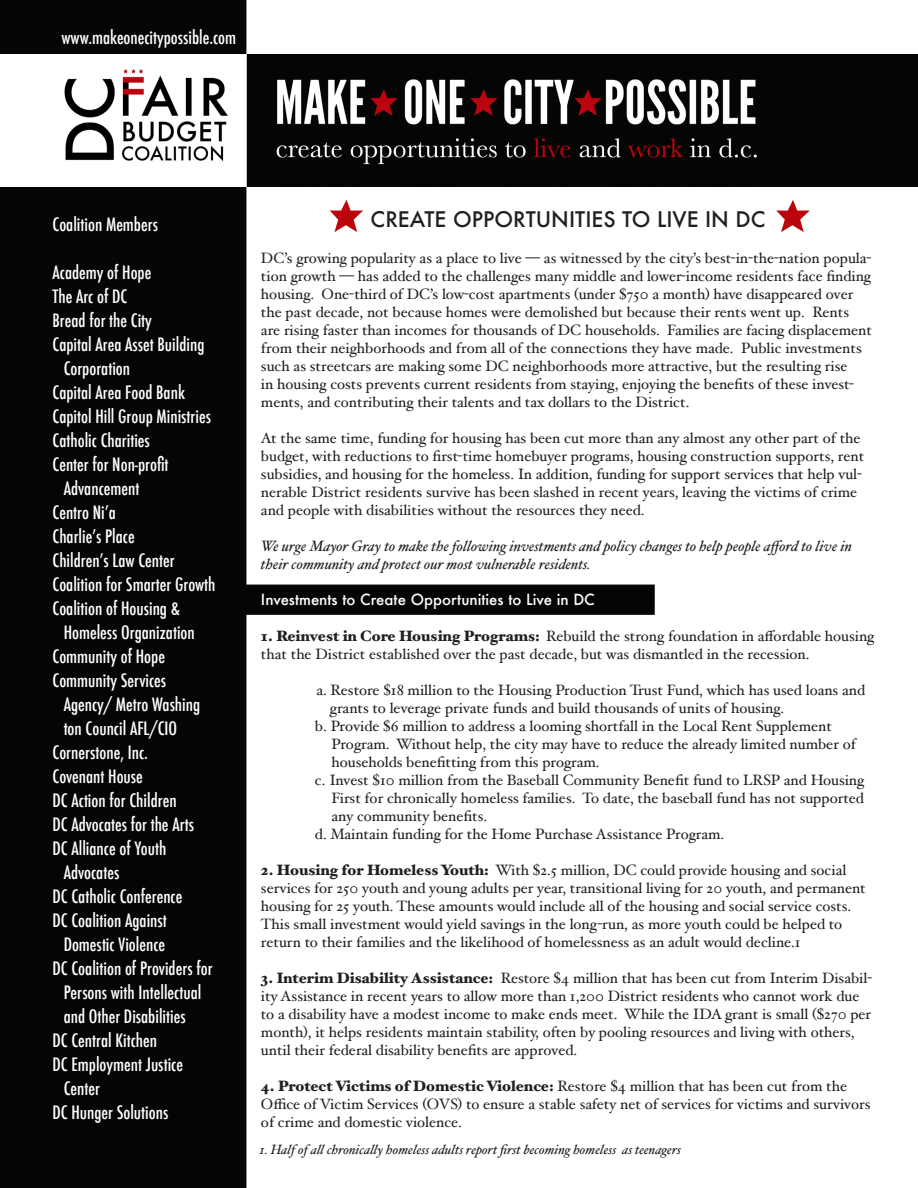
<style>
.page{position:relative;width:918px;height:1188px;background:#fff}
.page>*{position:absolute;margin:0;border:0;box-sizing:border-box;transform-origin:0 0}
.t1{font:500 21px "Futura";color:#231f20}
.t2{font:500 condensed 18px "Futura";color:#fff}
.t3{font:15px/18px "Hoefler Text";color:#231f20}
.t4{font:italic 15px/18px "Hoefler Text";color:#231f20}
.t5{font:500 15px "Futura";color:#fff}
.t6{font:italic 13.5px "Hoefler Text";color:#231f20}
.s1{font-weight:900}
</style>
<div class="page">
<div style="left:0;top:0;width:246px;height:1188px;background:#050505"></div>
<div style="left:241px;top:585px;width:414px;height:30px;background:#050505;border:2px solid #050505"></div>
<svg style="left:330px;top:200px;width:33px;height:32px"></svg>
<svg style="left:776px;top:200px;width:34px;height:32px"></svg>
<div style="left:243px;top:55px;width:675px;height:132px;background:#050505"></div>
<div style="left:0;top:55px;width:246px;height:132px;background:#fff"></div>
<img style="left:64px;top:55px;width:693px;height:132px">
<p class="t2" style="left:62px;top:26px;width:176px">www.makeonecitypossible.com</p>
<p class="t2" style="left:52px;top:213px;width:107px">Coalition Members</p>
<p class="t2" style="left:52px;top:261px;width:100px">Academy of Hope</p>
<p class="t2" style="left:52px;top:285px;width:76px">The Arc of DC</p>
<p class="t2" style="left:52px;top:309px;width:101px">Bread for the City</p>
<p class="t2" style="left:52px;top:333px;width:154px">Capital Area Asset Building</p>
<p class="t2" style="left:64px;top:357px;width:68px">Corporation</p>
<p class="t2" style="left:52px;top:381px;width:134px">Capital Area Food Bank</p>
<p class="t2" style="left:52px;top:405px;width:160px">Capitol Hill Group Ministries</p>
<p class="t2" style="left:52px;top:429px;width:99px">Catholic Charities</p>
<p class="t2" style="left:52px;top:453px;width:118px">Center for Non-profit</p>
<p class="t2" style="left:64px;top:477px;width:77px">Advancement</p>
<p class="t2" style="left:52px;top:501px;width:65px">Centro Ni’a</p>
<p class="t2" style="left:52px;top:525px;width:84px">Charlie’s Place</p>
<p class="t2" style="left:52px;top:549px;width:124px">Children’s Law Center</p>
<p class="t2" style="left:52px;top:573px;width:165px">Coalition for Smarter Growth</p>
<p class="t2" style="left:52px;top:597px;width:129px">Coalition of Housing &amp;</p>
<p class="t2" style="left:64px;top:621px;width:133px">Homeless Organization</p>
<p class="t2" style="left:52px;top:645px;width:114px">Community of Hope</p>
<p class="t2" style="left:52px;top:669px;width:115px">Community Services</p>
<p class="t2" style="left:64px;top:693px;width:138px">Agency/ Metro Washing</p>
<p class="t2" style="left:64px;top:717px;width:115px">ton Council AFL/CIO</p>
<p class="t2" style="left:52px;top:741px;width:97px">Cornerstone, Inc.</p>
<p class="t2" style="left:52px;top:765px;width:92px">Covenant House</p>
<p class="t2" style="left:52px;top:789px;width:126px">DC Action for Children</p>
<p class="t2" style="left:52px;top:813px;width:143px">DC Advocates for the Arts</p>
<p class="t2" style="left:52px;top:837px;width:115px">DC Alliance of Youth</p>
<p class="t2" style="left:64px;top:861px;width:57px">Advocates</p>
<p class="t2" style="left:52px;top:885px;width:131px">DC Catholic Conference</p>
<p class="t2" style="left:52px;top:909px;width:116px">DC Coalition Against</p>
<p class="t2" style="left:64px;top:933px;width:103px">Domestic Violence</p>
<p class="t2" style="left:52px;top:957px;width:162px">DC Coalition of Providers for</p>
<p class="t2" style="left:64px;top:981px;width:139px">Persons with Intellectual</p>
<p class="t2" style="left:64px;top:1005px;width:124px">and Other Disabilities</p>
<p class="t2" style="left:52px;top:1029px;width:106px">DC Central Kitchen</p>
<p class="t2" style="left:52px;top:1053px;width:132px">DC Employment Justice</p>
<p class="t2" style="left:64px;top:1077px;width:38px">Center</p>
<p class="t2" style="left:52px;top:1101px;width:117px">DC Hunger Solutions</p>
<p class="t1" style="left:371px;top:205px;width:396px">CREATE OPPORTUNITIES TO LIVE IN DC</p>
<p class="t3" style="left:261px;top:249px;width:612px">DC’s growing popularity as a place to live — as witnessed by the city’s best-in-the-nation popula&shy;tion growth — has added to the challenges many middle and lower-income residents face finding housing. One-third of DC’s low-cost apartments (under $750 a month) have disappeared over the past decade, not because homes were demolished but because their rents went up. Rents are rising faster than incomes for thousands of DC households. Families are facing displacement from their neighborhoods and from all of the connections they have made. Public investments such as streetcars are making some DC neighborhoods more attractive, but the resulting rise<br>in housing costs prevents current residents from staying, enjoying the benefits of these invest&shy;ments, and contributing their talents and tax dollars to the District.</p>
<p class="t3" style="left:261px;top:429px;width:605px">At the same time, funding for housing has been cut more than any almost any other part of the budget, with reductions to first-time homebuyer programs, housing construction supports, rent subsidies, and housing for the homeless. In addition, funding for support services that help vul&shy;nerable District residents survive has been slashed in recent years, leaving the victims of crime and people with disabilities without the resources they need.</p>
<p class="t4" style="left:261px;top:537px;width:592px">We urge Mayor Gray to make the following investments and policy changes to help people afford to live in their community and protect our most vulnerable residents.</p>
<p class="t5" style="left:261px;top:589px;width:335px">Investments to Create Opportunities to Live in DC</p>
<p class="t3" style="left:261px;top:627px;width:615px"><span class="s1">1. Reinvest in Core Housing Programs:</span> Rebuild the strong foundation in affordable housing that the District established over the past decade, but was dismantled in the recession.</p>
<p class="t3" style="left:316px;top:681px;width:550px">a. Restore $18 million to the Housing Production Trust Fund, which has used loans and</p>
<p class="t3" style="left:330px;top:699px;width:456px">grants to leverage private funds and build thousands of units of housing.</p>
<p class="t3" style="left:315px;top:717px;width:519px">b. Provide $6 million to address a looming shortfall in the Local Rent Supplement</p>
<p class="t3" style="left:331px;top:735px;width:526px">Program. Without help, the city may have to reduce the already limited number of households benefitting from this program.</p>
<p class="t3" style="left:315px;top:771px;width:551px">c. Invest $10 million from the Baseball Community Benefit fund to LRSP and Housing</p>
<p class="t3" style="left:331px;top:789px;width:534px">First for chronically homeless families. To date, the baseball fund has not supported any community benefits.</p>
<p class="t3" style="left:315px;top:825px;width:411px">d. Maintain funding for the Home Purchase Assistance Program.</p>
<p class="t3" style="left:261px;top:861px;width:606px"><span class="s1">2. Housing for Homeless Youth:</span> With $2.5 million, DC could provide housing and social services for 250 youth and young adults per year, transitional living for 20 youth, and permanent housing for 25 youth. These amounts would include all of the housing and social service costs.<br>This small investment would yield savings in the long-run, as more youth could be helped to return to their families and the likelihood of homelessness as an adult would decline.1</p>
<p class="t3" style="left:261px;top:969px;width:613px"><span class="s1">3. Interim Disability Assistance:</span> Restore $4 million that has been cut from Interim Disabil&shy;ity Assistance in recent years to allow more than 1,200 District residents who cannot work due to a disability have a modest income to make ends meet. While the IDA grant is small ($270 per month), it helps residents maintain stability, often by pooling resources and living with others, until their federal disability benefits are approved.</p>
<p class="t3" style="left:261px;top:1077px;width:588px"><span class="s1">4. Protect Victims of Domestic Violence:</span> Restore $4 million that has been cut from the</p>
<p class="t3" style="left:261px;top:1095px;width:611px">Office of Victim Services (OVS) to ensure a stable safety net of services for victims and survivors of crime and domestic violence.</p>
<p class="t6" style="left:260px;top:1142px;width:423px">1. Half of all chronically homeless adults report first becoming homeless as teenagers</p>
</div>
